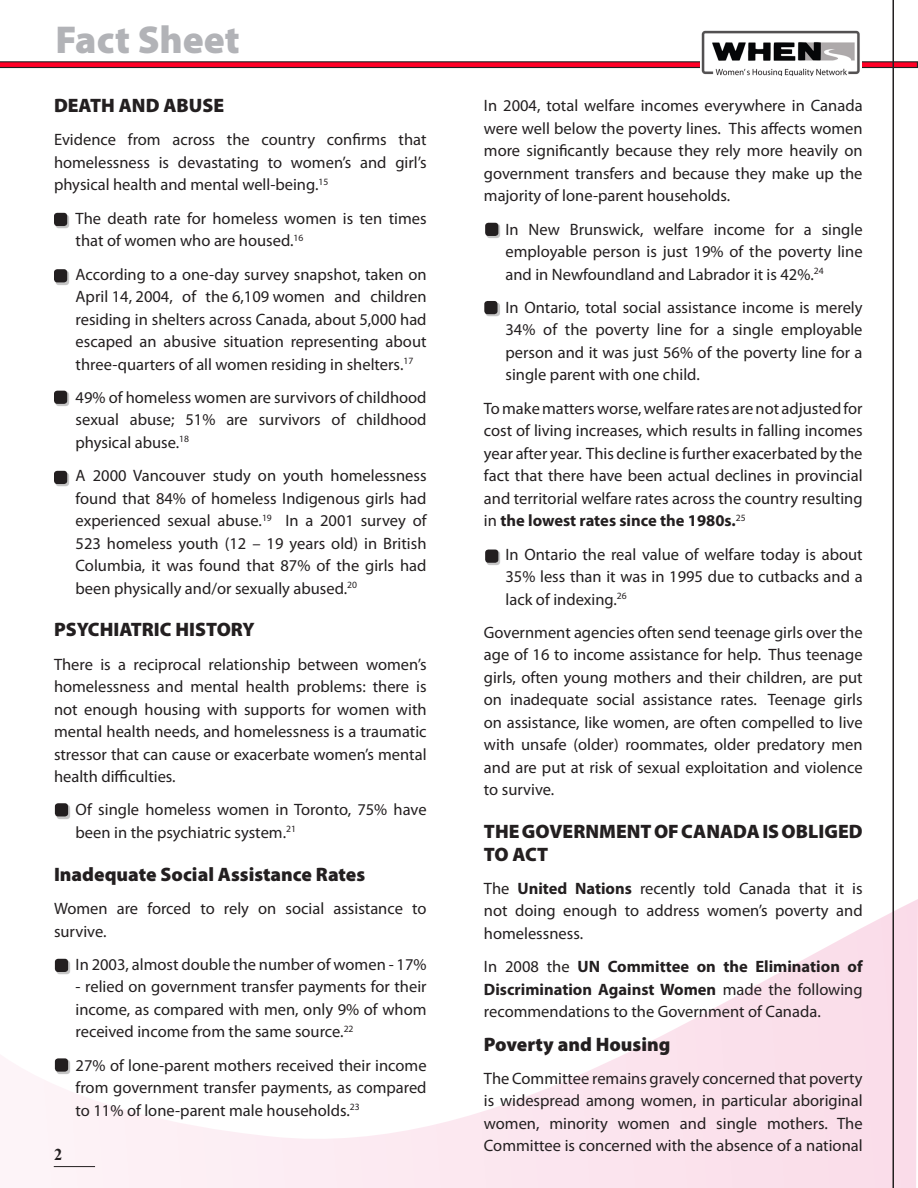
<style>
.page{position:relative;width:918px;height:1188px;background:#fff}
.page>*{position:absolute;margin:0;border:0;box-sizing:border-box;transform-origin:0 0}
.Main{font:900 39px "Myriad Pro";color:#b2b3b7}
.Main-2{font:900 19.5px/22.5px "Myriad Pro";color:#231f20}
.Main-3{font:16.5px/22.5px "Myriad Pro";color:#231f20;text-align:justify}
.s1{font-weight:700}
</style>
<div class="page">
<svg style="left:0;top:899px;width:918px;height:289px"></svg>
<svg style="left:917px;top:904px;width:1px;height:284px"></svg>
<img style="left:701px;top:30px;width:159px;height:46px">
<hr style="left:54px;top:1166px;width:41px;height:1px;background:#231f20">
<hr style="left:892px;top:0;width:2px;height:1188px;background:#231f20">
<svg style="left:0;top:61px;width:918px;height:7px"></svg>
<div style="left:54px;top:213px;width:17px;height:17px;background:#999;opacity:.56"></div>
<div style="left:54px;top:213px;width:13px;height:13px;background:#231f20;border-radius:3px"></div>
<div style="left:54px;top:269px;width:17px;height:17px;background:#999;opacity:.56"></div>
<div style="left:54px;top:269px;width:13px;height:13px;background:#231f20;border-radius:3px"></div>
<div style="left:54px;top:391px;width:17px;height:16px;background:#999;opacity:.56"></div>
<div style="left:54px;top:391px;width:13px;height:13px;background:#231f20;border-radius:3px"></div>
<div style="left:54px;top:471px;width:17px;height:17px;background:#999;opacity:.56"></div>
<div style="left:54px;top:471px;width:13px;height:13px;background:#231f20;border-radius:3px"></div>
<div style="left:485px;top:223px;width:17px;height:17px;background:#999;opacity:.56"></div>
<div style="left:485px;top:223px;width:13px;height:13px;background:#231f20;border-radius:3px"></div>
<div style="left:485px;top:301px;width:16px;height:17px;background:#999;opacity:.56"></div>
<div style="left:484px;top:301px;width:14px;height:13px;background:#231f20;border-radius:3px"></div>
<div style="left:485px;top:550px;width:17px;height:16px;background:#999;opacity:.56"></div>
<div style="left:485px;top:550px;width:13px;height:13px;background:#231f20;border-radius:3px"></div>
<div style="left:55px;top:803px;width:17px;height:17px;background:#999;opacity:.56"></div>
<div style="left:55px;top:803px;width:13px;height:13px;background:#231f20;border-radius:3px"></div>
<div style="left:55px;top:959px;width:17px;height:17px;background:#999;opacity:.56"></div>
<div style="left:55px;top:959px;width:13px;height:13px;background:#231f20;border-radius:3px"></div>
<div style="left:55px;top:1059px;width:17px;height:16px;background:#999;opacity:.56"></div>
<div style="left:55px;top:1058px;width:13px;height:14px;background:#231f20;border-radius:3px"></div>
<svg style="left:54px;top:1149px;width:7px;height:11px"></svg>
<p class="Main" style="left:56px;top:14px;width:186px">Fact Sheet</p>
<p class="Main-2" style="left:54px;top:94px;width:172px">DEATH AND ABUSE</p>
<p class="Main-3" style="left:54px;top:128px;width:374px">Evidence from across the country confirms that homelessness is devastating to women’s and girl’s physical health and mental well-being.<sup>15</sup></p>
<p class="Main-3" style="left:76px;top:207px;width:353px">The death rate for homeless women is ten times that of women who are housed.<sup>16</sup></p>
<p class="Main-3" style="left:76px;top:262px;width:353px">According to a one-day survey snapshot, taken on April 14, 2004, of the 6,109 women and children residing in shelters across Canada, about 5,000 had escaped an abusive situation representing about three-quarters of all women residing in shelters.<sup>17</sup></p>
<p class="Main-3" style="left:76px;top:386px;width:353px">49% of homeless women are survivors of childhood sexual abuse; 51% are survivors of childhood physical abuse.<sup>18</sup></p>
<p class="Main-3" style="left:76px;top:464px;width:353px">A 2000 Vancouver study on youth homelessness found that 84% of homeless Indigenous girls had experienced sexual abuse.<sup>19</sup> In a 2001 survey of 523 homeless youth (12 – 19 years old) in British Columbia, it was found that 87% of the girls had been physically and/or sexually abused.<sup>20</sup></p>
<p class="Main-2" style="left:54px;top:618px;width:202px">PSYCHIATRIC HISTORY</p>
<p class="Main-3" style="left:54px;top:653px;width:374px">There is a reciprocal relationship between women’s homelessness and mental health problems: there is not enough housing with supports for women with mental health needs, and homelessness is a traumatic stressor that can cause or exacerbate women’s mental health difficulties.</p>
<p class="Main-3" style="left:76px;top:798px;width:353px">Of single homeless women in Toronto, 75% have been in the psychiatric system.<sup>21</sup></p>
<p class="Main-2" style="left:54px;top:862px;width:313px">Inadequate Social Assistance Rates</p>
<p class="Main-3" style="left:54px;top:897px;width:374px">Women are forced to rely on social assistance to survive.</p>
<p class="Main-3" style="left:76px;top:953px;width:353px">In 2003, almost double the number of women - 17%</p>
<p class="Main-3" style="left:76px;top:975px;width:353px">- relied on government transfer payments for their income, as compared with men, only 9% of whom received income from the same source.<sup>22</sup></p>
<p class="Main-3" style="left:76px;top:1054px;width:353px">27% of lone-parent mothers received their income from government transfer payments, as compared to 11% of lone-parent male households.<sup>23</sup></p>
<p class="Main-3" style="left:484px;top:94px;width:380px">In 2004, total welfare incomes everywhere in Canada were well below the poverty lines. This affects women more significantly because they rely more heavily on government transfers and because they make up the majority of lone-parent households.</p>
<p class="Main-3" style="left:506px;top:218px;width:359px">In New Brunswick, welfare income for a single employable person is just 19% of the poverty line and in Newfoundland and Labrador it is 42%.<sup>24</sup></p>
<p class="Main-3" style="left:506px;top:296px;width:359px">In Ontario, total social assistance income is merely 34% of the poverty line for a single employable person and it was just 56% of the poverty line for a single parent with one child.</p>
<p class="Main-3" style="left:484px;top:397px;width:380px">To make matters worse, welfare rates are not adjusted for cost of living increases, which results in falling incomes year after year. This decline is further exacerbated by the fact that there have been actual declines in provincial and territorial welfare rates across the country resulting in <span class="s1">the lowest rates since the 1980s.</span><sup>25</sup></p>
<p class="Main-3" style="left:506px;top:543px;width:359px">In Ontario the real value of welfare today is about 35% less than it was in 1995 due to cutbacks and a lack of indexing.<sup>26</sup></p>
<p class="Main-3" style="left:484px;top:621px;width:380px">Government agencies often send teenage girls over the age of 16 to income assistance for help. Thus teenage girls, often young mothers and their children, are put on inadequate social assistance rates. Teenage girls on assistance, like women, are often compelled to live with unsafe (older) roommates, older predatory men and are put at risk of sexual exploitation and violence to survive.</p>
<p class="Main-2" style="left:484px;top:820px;width:380px">THE GOVERNMENT OF CANADA IS OBLIGED<br>TO ACT</p>
<p class="Main-3" style="left:484px;top:877px;width:380px">The <span class="s1">United Nations</span> recently told Canada that it is not doing enough to address women’s poverty and homelessness.</p>
<p class="Main-3" style="left:484px;top:955px;width:380px">In 2008 the <span class="s1">UN Committee on the Elimination of Discrimination Against Women</span> made the following recommendations to the Government of Canada.</p>
<p class="Main-2" style="left:484px;top:1032px;width:188px">Poverty and Housing</p>
<p class="Main-3" style="left:484px;top:1067px;width:380px">The Committee remains gravely concerned that poverty is widespread among women, in particular aboriginal women, minority women and single mothers. The Committee is concerned with the absence of a national</p>
</div>
